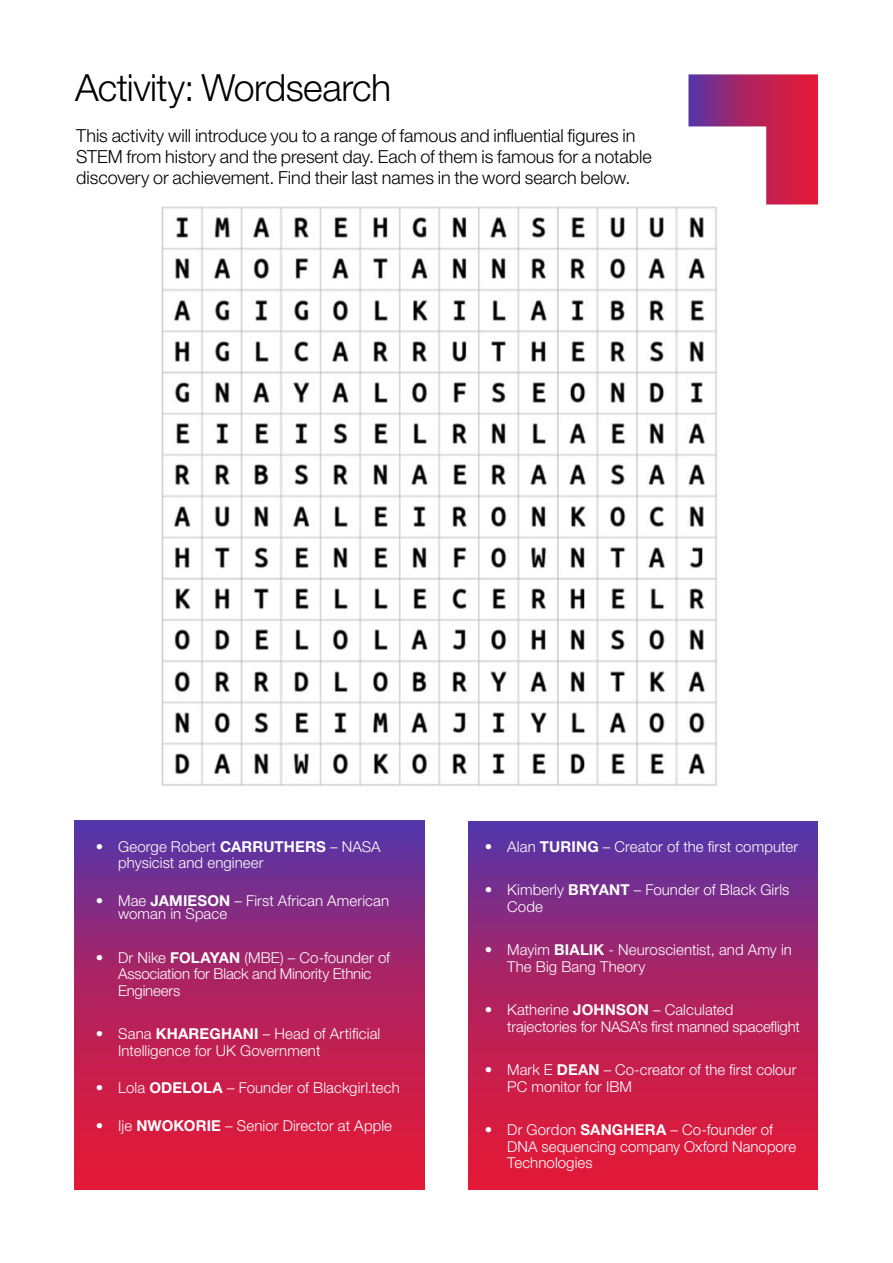
<style>
.page{position:relative;width:893px;height:1263px;background:#fff}
.page>*{position:absolute;margin:0;border:0;box-sizing:border-box;transform-origin:0 0}
.t1{font:300 37.5px "Helvetica Neue LT Pro";letter-spacing:-.015em;color:#000}
.t2{font:300 18px/21px "Helvetica Neue LT Pro";color:#000}
.t3{font:300 15px/16.5px "Helvetica Neue LT Pro";letter-spacing:.005em;color:#fff}
.t4{font:300 15px/16.5px "Helvetica Neue LT Pro";letter-spacing:-.015em;color:#fff}
.s1{font-weight:700}
</style>
<div class="page">
<svg style="left:688px;top:74px;width:130px;height:130px"></svg>
<img style="left:161px;top:199px;width:579px;height:587px">
<svg style="left:74px;top:820px;width:350px;height:369px;background:#a92464"></svg>
<svg style="left:468px;top:821px;width:350px;height:368px;background:#a92464"></svg>
<h1 class="t1" style="left:75px;top:65px;width:317px">Activity: Wordsearch</h1>
<p class="t2" style="left:76px;top:125px;width:577px">This activity will introduce you to a range of famous and influential figures in<br>STEM from history and the present day. Each of them is famous for a notable discovery or achievement. Find their last names in the word search below.</p>
<p class="t3" style="left:118px;top:838px;width:264px;text-indent:-22px">• George Robert <span class="s1">CARRUTHERS</span> – NASA physicist and engineer</p>
<p class="t3" style="left:118px;top:893px;width:273px;line-height:13.5px;text-indent:-22px">• Mae <span class="s1">JAMIESON</span> – First African American woman in Space</p>
<p class="t4" style="left:118px;top:949px;width:274px;text-indent:-22px">• Dr Nike <span class="s1">FOLAYAN</span> (MBE) – Co-founder of<br>Association for Black and Minority Ethnic<br>Engineers</p>
<p class="t3" style="left:118px;top:1025px;width:264px;text-indent:-22px">• Sana <span class="s1">KHAREGHANI</span> – Head of Artificial<br>Intelligence for UK Government</p>
<p class="t3" style="left:96px;top:1079px;width:306px">• Lola <span class="s1">ODELOLA</span> – Founder of Blackgirl.tech</p>
<p class="t3" style="left:96px;top:1117px;width:298px">• Ije <span class="s1">NWOKORIE</span> – Senior Director at Apple</p>
<p class="t3" style="left:485px;top:838px;width:315px">• Alan <span class="s1">TURING</span> – Creator of the first computer</p>
<p class="t3" style="left:507px;top:881px;width:284px;text-indent:-22px">• Kimberly <span class="s1">BRYANT</span> – Founder of Black Girls<br>Code</p>
<p class="t3" style="left:507px;top:941px;width:286px;text-indent:-22px">• Mayim <span class="s1">BIALIK</span> - Neuroscientist, and Amy in<br>The Big Bang Theory</p>
<p class="t3" style="left:507px;top:1001px;width:294px;text-indent:-22px">• Katherine <span class="s1">JOHNSON</span> – Calculated trajectories for NASA’s first manned spaceflight</p>
<p class="t3" style="left:507px;top:1061px;width:291px;text-indent:-22px">• Mark E <span class="s1">DEAN</span> – Co-creator of the first colour<br>PC monitor for IBM</p>
<p class="t3" style="left:507px;top:1121px;width:291px;text-indent:-22px">• Dr Gordon <span class="s1">SANGHERA</span> – Co-founder of<br>DNA sequencing company Oxford Nanopore<br>Technologies</p>
</div>
